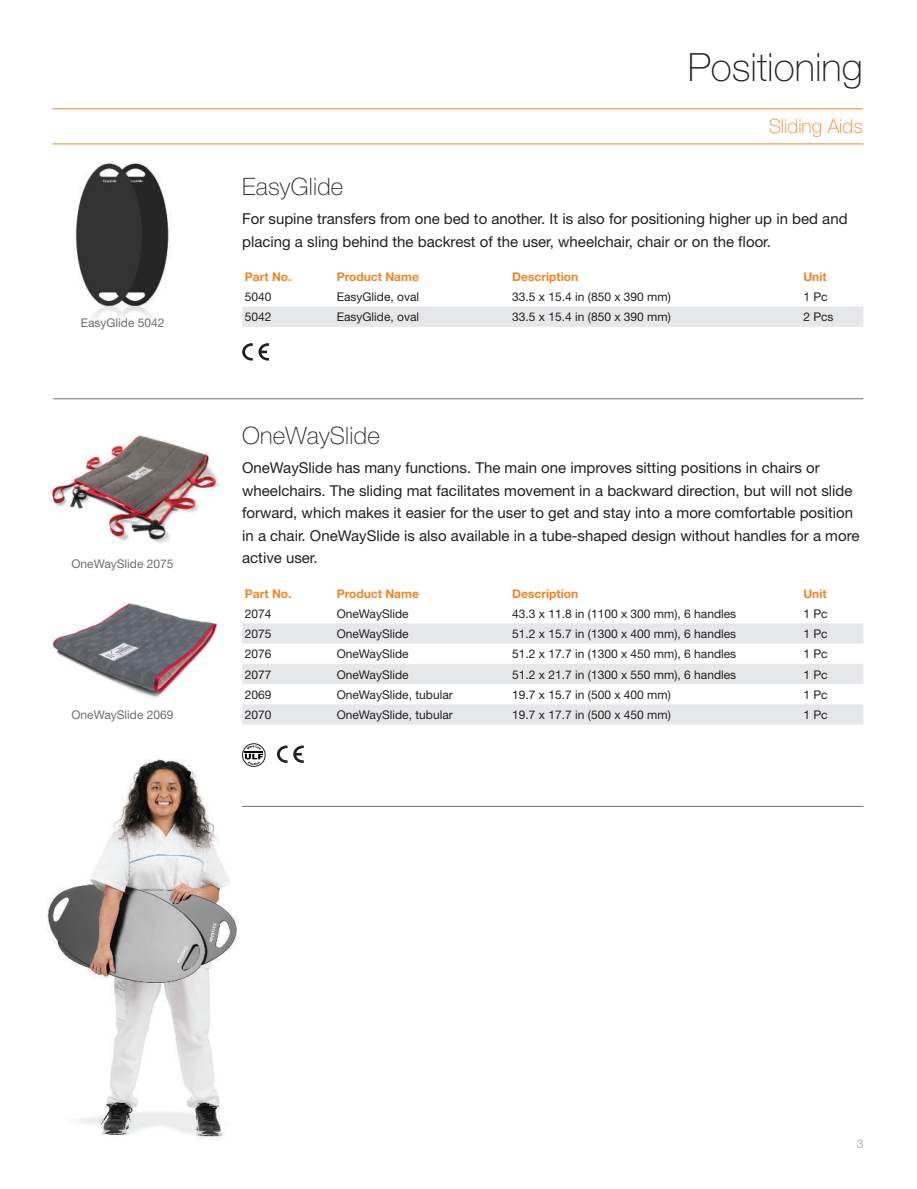
<style>
.page{position:relative;width:917px;height:1189px;background:#fff}
.page>*{position:absolute;margin:0;border:0;box-sizing:border-box;transform-origin:0 0}
.t1{font:100 39px "Helvetica Neue";color:#231f20}
.t2{font:100 24px "Helvetica Neue";letter-spacing:.01em;color:#231f20}
.t3{font:100 19.5px "Helvetica Neue";color:#f58220}
.t4{font:15px/22.5px "Helvetica Neue";color:#231f20}
.t5{font:12px "Helvetica Neue";color:#231f20}
.t6{font:700 12px "Helvetica Neue";color:#f58220}
.t7{font:12px "Helvetica Neue";color:#6d6e71}
.t8{font:300 12px "Helvetica Neue";color:#939598}
</style>
<div class="page">
<hr style="left:52px;top:144px;width:811px;height:1px;background:#f58220">
<hr style="left:52px;top:108px;width:810px;height:1px;background:#f58220">
<img style="left:47px;top:758px;width:207px;height:381px">
<svg style="left:242px;top:623px;width:621px;height:102px;fill:#e6e7e9"></svg>
<img style="left:75px;top:163px;width:96px;height:156px">
<div style="left:242px;top:307px;width:621px;height:20px;background:#e6e7e9"></div>
<img style="left:52px;top:603px;width:165px;height:95px">
<img style="left:49px;top:434px;width:171px;height:109px">
<hr style="left:53px;top:398px;width:810px;height:1px;background:#6d6e71">
<hr style="left:242px;top:806px;width:621px;height:1px;background:#6d6e71">
<svg style="left:242px;top:343px;width:27px;height:18px"></svg>
<svg style="left:242px;top:744px;width:23px;height:22px"></svg>
<div style="left:242px;top:743px;width:23px;height:24px;border:1px solid #231f20;border-radius:50%"></div>
<svg style="left:245px;top:745px;width:18px;height:20px"></svg>
<svg style="left:293px;top:745px;width:11px;height:18px"></svg>
<svg style="left:277px;top:745px;width:10px;height:18px"></svg>
<p class="t7" style="left:81px;top:318px;width:85px">EasyGlide 5042</p>
<p class="t7" style="left:71px;top:559px;width:104px">OneWaySlide 2075</p>
<p class="t7" style="left:71px;top:710px;width:104px">OneWaySlide 2069</p>
<h1 class="t1" style="left:688px;top:52px;width:176px">Positioning</h1>
<h3 class="t3" style="left:768px;top:119px;width:96px">Sliding Aids</h3>
<h2 class="t2" style="left:242px;top:177px;width:103px">EasyGlide</h2>
<p class="t4" style="left:242px;top:209px;width:607px">For supine transfers from one bed to another. It is also for positioning higher up in bed and placing a sling behind the backrest of the user, wheelchair, chair or on the floor.</p>
<p class="t6" style="left:245px;top:272px;width:48px">Part No.</p>
<p class="t6" style="left:337px;top:272px;width:84px">Product Name</p>
<p class="t6" style="left:512px;top:272px;width:67px">Description</p>
<p class="t6" style="left:803px;top:272px;width:25px">Unit</p>
<p class="t5" style="left:245px;top:292px;width:28px">5040</p>
<p class="t5" style="left:337px;top:292px;width:84px">EasyGlide, oval</p>
<p class="t5" style="left:512px;top:292px;width:160px">33.5 x 15.4 in (850 x 390 mm)</p>
<p class="t5" style="left:803px;top:292px;width:26px">1 Pc</p>
<p class="t5" style="left:245px;top:313px;width:28px">5042</p>
<p class="t5" style="left:337px;top:313px;width:84px">EasyGlide, oval</p>
<p class="t5" style="left:512px;top:313px;width:160px">33.5 x 15.4 in (850 x 390 mm)</p>
<p class="t5" style="left:803px;top:313px;width:32px">2 Pcs</p>
<h2 class="t2" style="left:242px;top:426px;width:139px">OneWaySlide</h2>
<p class="t4" style="left:242px;top:458px;width:619px">OneWaySlide has many functions. The main one improves sitting positions in chairs or wheelchairs. The sliding mat facilitates movement in a backward direction, but will not slide forward, which makes it easier for the user to get and stay into a more comfortable position in a chair. OneWaySlide is also available in a tube-shaped design without handles for a more active user.</p>
<p class="t6" style="left:245px;top:589px;width:48px">Part No.</p>
<p class="t6" style="left:337px;top:589px;width:84px">Product Name</p>
<p class="t6" style="left:512px;top:589px;width:67px">Description</p>
<p class="t6" style="left:803px;top:589px;width:25px">Unit</p>
<p class="t5" style="left:245px;top:609px;width:28px">2074</p>
<p class="t5" style="left:337px;top:609px;width:74px">OneWaySlide</p>
<p class="t5" style="left:512px;top:609px;width:225px">43.3 x 11.8 in (1100 x 300 mm), 6 handles</p>
<p class="t5" style="left:803px;top:609px;width:26px">1 Pc</p>
<p class="t5" style="left:245px;top:629px;width:28px">2075</p>
<p class="t5" style="left:337px;top:629px;width:74px">OneWaySlide</p>
<p class="t5" style="left:512px;top:629px;width:225px">51.2 x 15.7 in (1300 x 400 mm), 6 handles</p>
<p class="t5" style="left:803px;top:629px;width:26px">1 Pc</p>
<p class="t5" style="left:245px;top:650px;width:28px">2076</p>
<p class="t5" style="left:337px;top:650px;width:74px">OneWaySlide</p>
<p class="t5" style="left:512px;top:650px;width:225px">51.2 x 17.7 in (1300 x 450 mm), 6 handles</p>
<p class="t5" style="left:803px;top:650px;width:26px">1 Pc</p>
<p class="t5" style="left:245px;top:670px;width:28px">2077</p>
<p class="t5" style="left:337px;top:670px;width:74px">OneWaySlide</p>
<p class="t5" style="left:512px;top:670px;width:225px">51.2 x 21.7 in (1300 x 550 mm), 6 handles</p>
<p class="t5" style="left:803px;top:670px;width:26px">1 Pc</p>
<p class="t5" style="left:245px;top:690px;width:28px">2069</p>
<p class="t5" style="left:337px;top:690px;width:118px">OneWaySlide, tubular</p>
<p class="t5" style="left:512px;top:690px;width:160px">19.7 x 15.7 in (500 x 400 mm)</p>
<p class="t5" style="left:803px;top:690px;width:26px">1 Pc</p>
<p class="t5" style="left:245px;top:710px;width:28px">2070</p>
<p class="t5" style="left:337px;top:710px;width:118px">OneWaySlide, tubular</p>
<p class="t5" style="left:512px;top:710px;width:160px">19.7 x 17.7 in (500 x 450 mm)</p>
<p class="t5" style="left:803px;top:710px;width:26px">1 Pc</p>
<p class="t8" style="left:856px;top:1137px;width:8px">3</p>
</div>
